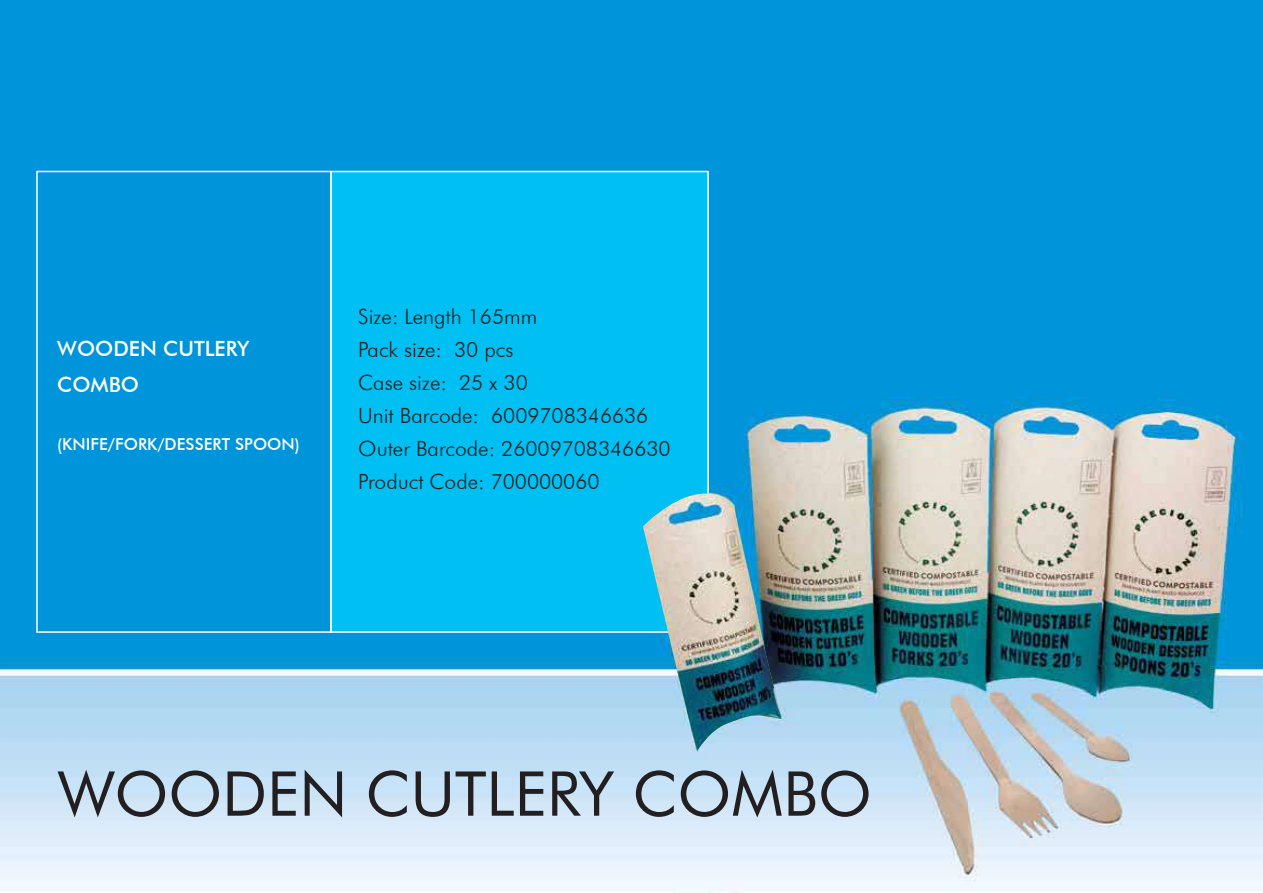
<style>
.page{position:relative;width:1263px;height:893px;background:#fff}
.page>*{position:absolute;margin:0;border:0;box-sizing:border-box;transform-origin:0 0}
.t1{font:61.95px "Futura BT";color:#231f20}
.t2{font:300 21px/33px "Futura BT";color:#231f20}
.t3{font:500 21px/36px "Futura BT";color:#fff}
.t4{font:500 16.5px "Futura BT";color:#fff}
</style>
<div class="page">
<img style="left:0;top:0;width:1263px;height:893px">
<div style="left:330px;top:171px;width:379px;height:462px;background:#00c0f3;border:2px solid #fff"></div>
<div style="left:36px;top:171px;width:296px;height:462px;border:2px solid #fff"></div>
<img style="left:643px;top:493px;width:138px;height:259px">
<p class="t3" style="left:57px;top:330px;width:194px">WOODEN CUTLERY<br>COMBO</p>
<p class="t4" style="left:57px;top:434px;width:244px">(KNIFE/FORK/DESSERT SPOON)</p>
<p class="t2" style="left:358px;top:300px;width:314px">Size: Length 165mm<br>Pack size: 30 pcs<br>Case size: 25 x 30<br>Unit Barcode: 6009708346636<br>Outer Barcode: 26009708346630<br>Product Code: 700000060</p>
<h1 class="t1" style="left:58px;top:756px;width:815px">WOODEN CUTLERY COMBO</h1>
</div>
